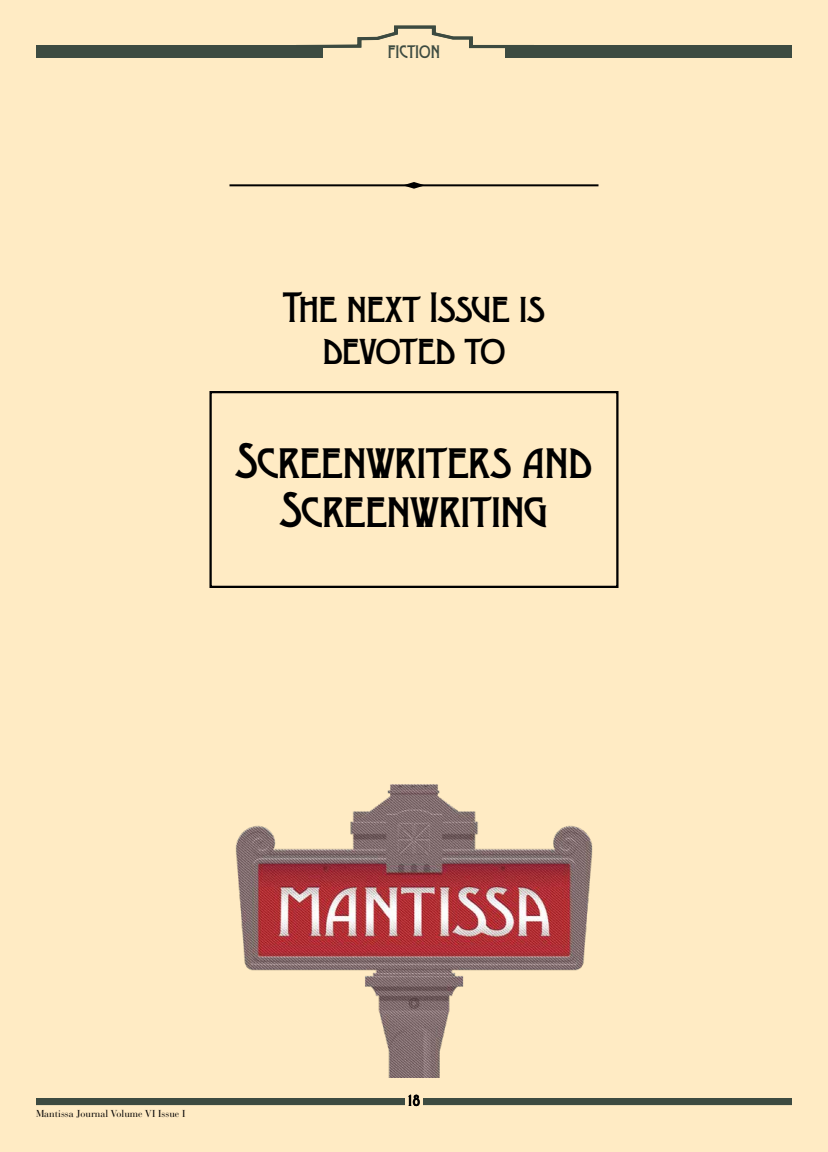
<style>
.page{position:relative;width:828px;height:1152px;background:#ffebc4}
.page>*{position:absolute;margin:0;border:0;box-sizing:border-box;transform-origin:0 0}
.t1{font:900 47px/49px "Desdemona";letter-spacing:-.01em;color:#000;text-align:center}
.t2{font:900 39.8px/42px "Desdemona";letter-spacing:-.02em;color:#000;text-align:center}
.t3{font:900 17px "Desdemona";color:#3d4b41}
.t4{font:900 15px "Desdemona";color:#000}
.t5{font:10px "Bauer Bodoni Std";color:#000}
</style>
<div class="page">
<div style="left:423px;top:1098px;width:369px;height:7px;background:#3d4b41"></div>
<div style="left:36px;top:1098px;width:369px;height:7px;background:#3d4b41"></div>
<div style="left:36px;top:45px;width:286px;height:13px;background:#3d4b41"></div>
<div style="left:209px;top:391px;width:410px;height:197px;border:2px solid #000"></div>
<hr style="left:230px;top:184px;width:368px;height:2px;background:#000">
<svg style="left:403px;top:182px;width:22px;height:7px"></svg>
<img style="left:235px;top:785px;width:358px;height:293px">
<svg style="left:297px;top:25px;width:209px;height:25px"></svg>
<div style="left:506px;top:45px;width:286px;height:13px;background:#3d4b41"></div>
<h3 class="t3" style="left:388px;top:41px;width:54px">FICTION</h3>
<h2 class="t2" style="left:283px;top:284px;width:263px">The next Issue is devoted to</h2>
<h1 class="t1" style="left:236px;top:434px;width:358px">Screenwriters and<br>Screenwriting</h1>
<p class="t5" style="left:36px;top:1108px;width:151px">Mantissa Journal Volume VI Issue I</p>
<h3 class="t4" style="left:408px;top:1091px;width:14px">18</h3>
</div>
